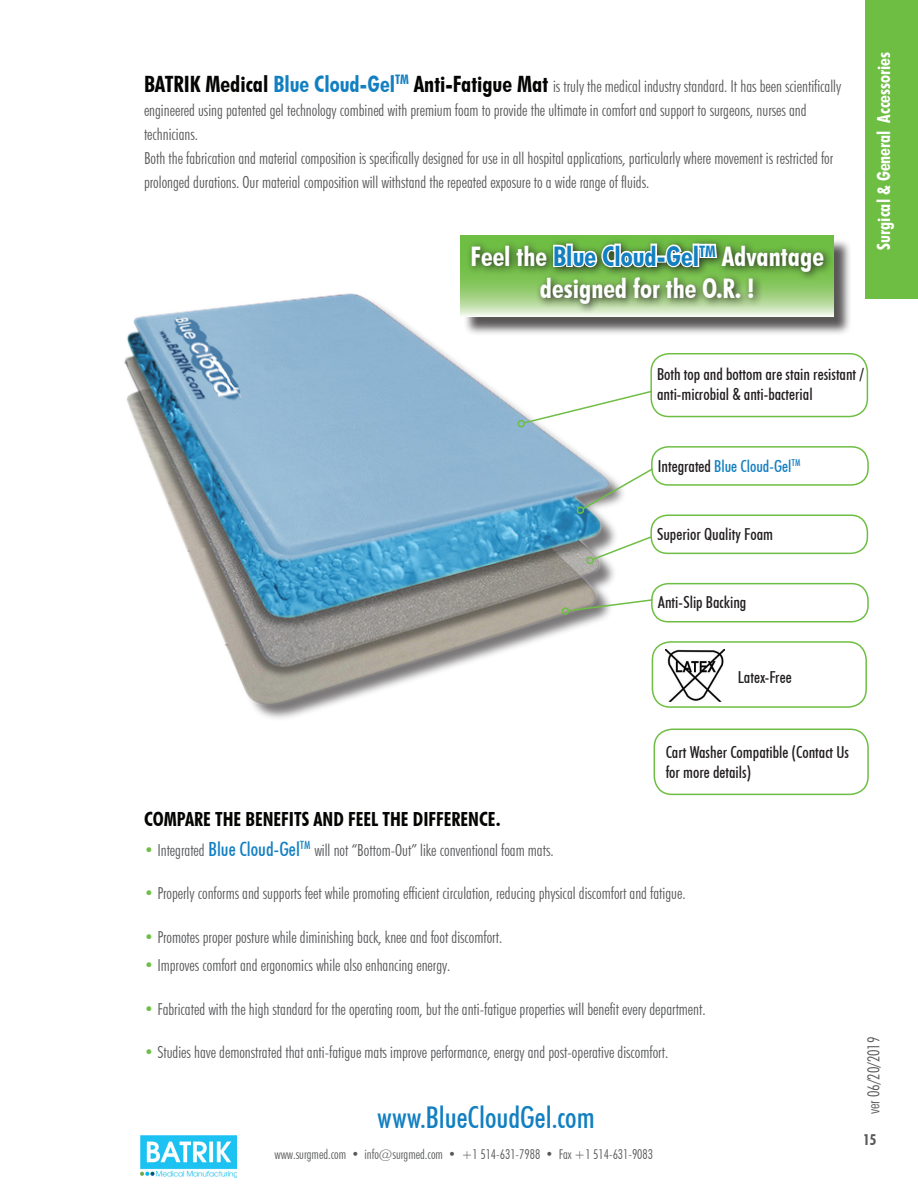
<style>
.page{position:relative;width:918px;height:1188px;background:#fff}
.page>*{position:absolute;margin:0;border:0;box-sizing:border-box;transform-origin:0 0}
.t1{font:500 condensed 30px "Futura BT";color:#127fc1}
.t2{font:700 condensed 27px "Futura BT";color:#fff}
.t3{font:700 condensed 19.5px "Futura BT";color:#040503}
.t4{font:700 condensed 18px "Futura BT";color:#fff}
.t5{font:300 condensed 16.5px/24px "Futura BT";color:#57585a}
.t6{font:500 condensed 16.5px/19.8px "Futura BT";color:#231f20}
.t7{font:500 condensed 16.5px "Futura BT";color:#127fc1}
.t8{font:700 condensed 15px "Futura BT";color:#57585a}
.t9{font:300 condensed 13.5px "Futura BT";color:#57585a}
.s1{font-weight:700;font-size:22.5px;color:#040503}
.s2{font-weight:700;font-size:22.5px;color:#127fc1}
.s3{color:#127fc1}
.s4{color:#231f20}
.s5{font-weight:700;color:#6ebe44}
.s6{font-weight:500;font-size:19.5px;color:#127fc1}
</style>
<div class="page">
<div style="left:866px;top:0;width:52px;height:299px;background:#6ebe44"></div>
<img style="left:141px;top:1136px;width:96px;height:41px">
<img style="left:124px;top:273px;width:492px;height:438px">
<div style="left:650px;top:353px;width:218px;height:64px;border:2px solid #6ebe44;border-radius:18px"></div>
<div style="left:651px;top:446px;width:218px;height:40px;border:2px solid #6ebe44;border-radius:16px"></div>
<div style="left:650px;top:514px;width:218px;height:40px;border:2px solid #6ebe44;border-radius:16px"></div>
<div style="left:651px;top:583px;width:218px;height:39px;border:2px solid #6ebe44;border-radius:16px"></div>
<svg style="left:522px;top:390px;width:131px;height:35px"></svg>
<div style="left:517px;top:420px;width:8px;height:7px;border:2px solid #6ebe44;border-radius:50%"></div>
<svg style="left:575px;top:467px;width:80px;height:49px"></svg>
<svg style="left:591px;top:535px;width:62px;height:26px"></svg>
<div style="left:586px;top:557px;width:8px;height:7px;border:2px solid #6ebe44;border-radius:50%"></div>
<svg style="left:567px;top:598px;width:87px;height:14px"></svg>
<div style="left:562px;top:607px;width:7px;height:8px;border:2px solid #6ebe44;border-radius:50%"></div>
<div style="left:463px;top:238px;width:390px;height:98px;background:#231f20;opacity:.75"></div>
<svg style="left:461px;top:236px;width:373px;height:81px"></svg>
<div style="left:466px;top:238px;width:367px;height:76px;background:#231f20;opacity:.9"></div>
<svg style="left:552px;top:235px;width:167px;height:84px"></svg>
<img style="left:666px;top:649px;width:59px;height:53px">
<div style="left:652px;top:641px;width:215px;height:67px;border:2px solid #6ebe44;border-radius:18px"></div>
<div style="left:654px;top:729px;width:215px;height:66px;border:2px solid #6ebe44;border-radius:18px"></div>
<p class="t5" style="left:144px;top:74px;width:699px"><span class="s1">BATRIK Medical</span> <span class="s2">Blue Cloud-Gel</span><sup>TM</sup> <span class="s1">Anti-Fatigue Mat</span> is truly the medical industry standard. It has been scientifically engineered using patented gel technology combined with premium foam to provide the ultimate in comfort and support to surgeons, nurses and</p>
<p class="t5" style="left:144px;top:122px;width:56px">technicians.</p>
<p class="t5" style="left:144px;top:146px;width:691px">Both the fabrication and material composition is specifically designed for use in all hospital applications, particularly where movement is restricted for prolonged durations. Our material composition will withstand the repeated exposure to a wide range of fluids.</p>
<p class="t2" style="left:471px;top:239px;width:355px">Feel the <span class="s3">Blue Cloud-Gel</span><sup>TM</sup> Advantage</p>
<p class="t2" style="left:540px;top:272px;width:216px">designed for the O.R. !</p>
<p class="t4" style="left:873px;top:250px;width:199px;rotate:-90deg">Surgical &amp; General Accessories</p>
<p class="t6" style="left:657px;top:364px;width:208px">Both top and bottom are stain resistant / anti-microbial &amp; anti-bacterial</p>
<p class="t7" style="left:658px;top:456px;width:144px"><span class="s4">Integrated</span> Blue Cloud-Gel<sup>TM</sup></p>
<p class="t6" style="left:657px;top:524px;width:118px">Superior Quality Foam</p>
<p class="t6" style="left:658px;top:593px;width:90px">Anti-Slip Backing</p>
<p class="t6" style="left:738px;top:667px;width:55px">Latex-Free</p>
<p class="t6" style="left:666px;top:742px;width:185px">Cart Washer Compatible (Contact Us for more details)</p>
<p class="t3" style="left:144px;top:807px;width:358px">COMPARE THE BENEFITS AND FEEL THE DIFFERENCE.</p>
<p class="t5" style="left:144px;top:838px;width:411px"><span class="s5">•</span> Integrated <span class="s6">Blue Cloud-Gel</span><sup>TM</sup> will not “Bottom-Out” like conventional foam mats.</p>
<p class="t5" style="left:144px;top:881px;width:543px"><span class="s5">•</span> Properly conforms and supports feet while promoting efficient circulation, reducing physical discomfort and fatigue.</p>
<p class="t5" style="left:144px;top:925px;width:360px"><span class="s5">•</span> Promotes proper posture while diminishing back, knee and foot discomfort.</p>
<p class="t5" style="left:144px;top:953px;width:308px"><span class="s5">•</span> Improves comfort and ergonomics while also enhancing energy.</p>
<p class="t5" style="left:144px;top:997px;width:563px"><span class="s5">•</span> Fabricated with the high standard for the operating room, but the anti-fatigue properties will benefit every department.</p>
<p class="t5" style="left:144px;top:1040px;width:526px"><span class="s5">•</span> Studies have demonstrated that anti-fatigue mats improve performance, energy and post-operative discomfort.</p>
<p class="t1" style="left:377px;top:1099px;width:219px">www.BlueCloudGel.com</p>
<p class="t9" style="left:275px;top:1146px;width:380px">www.surgmed.com • info@surgmed.com • +1 514-631-7988 • Fax +1 514-631-9083</p>
<p class="t5" style="left:861px;top:1114px;width:79px;rotate:-90deg">ver 06/20/2019</p>
<p class="t8" style="left:863px;top:1131px;width:15px">15</p>
</div>
